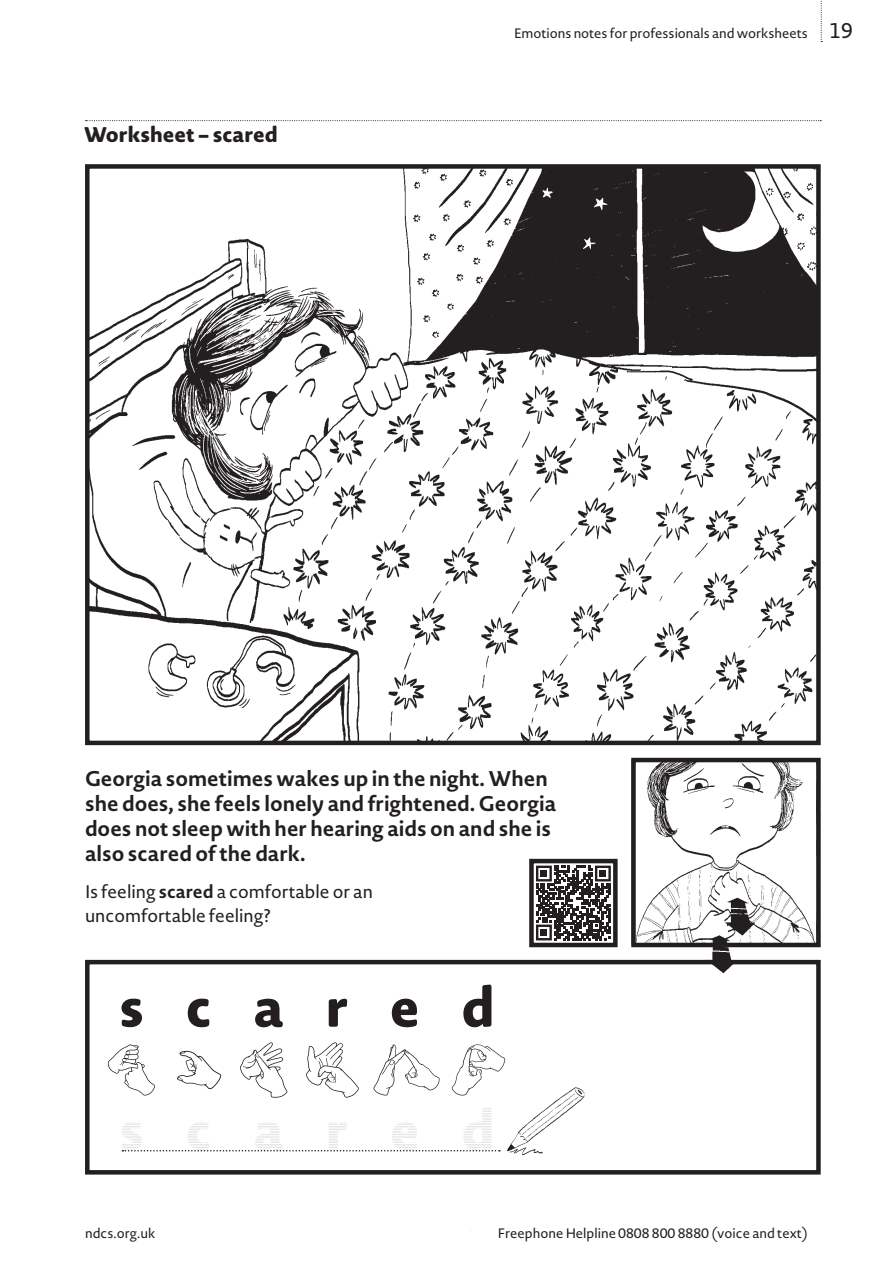
<style>
.page{position:relative;width:893px;height:1263px;background:#fff}
.page>*{position:absolute;margin:0;border:0;box-sizing:border-box;transform-origin:0 0}
.t1{font:800 54px "Novel Sans Rd Pro";letter-spacing:.77em;color:#e6e7e9}
.t2{font:800 54px "Novel Sans Rd Pro";letter-spacing:.77em;color:#231f20}
.t3{font:700 21px/24.8px "Novel Sans Pro";color:#231f20}
.t4{font:800 21px "Novel Sans Rd Pro";color:#231f20}
.t5{font:21px "Novel Sans Pro";color:#231f20}
.t6{font:18px/24px "Novel Sans Pro";color:#231f20}
.t7{font:13.5px "Novel Sans Pro";letter-spacing:-.005em;color:#231f20}
.s1{font-weight:700}
</style>
<div class="page">
<img style="left:90px;top:169px;width:726px;height:571px">
<div style="left:85px;top:164px;width:736px;height:581px;border:4px solid #231f20"></div>
<img style="left:631px;top:763px;width:190px;height:211px">
<svg style="left:108px;top:1044px;width:47px;height:51px"></svg>
<svg style="left:177px;top:1051px;width:44px;height:38px"></svg>
<svg style="left:240px;top:1042px;width:47px;height:56px"></svg>
<svg style="left:306px;top:1042px;width:53px;height:56px"></svg>
<svg style="left:373px;top:1044px;width:66px;height:51px"></svg>
<svg style="left:452px;top:1046px;width:19px;height:49px"></svg>
<svg style="left:86px;top:120px;width:735px;height:1px"></svg>
<div style="left:631px;top:758px;width:190px;height:189px;border:4px solid #231f20"></div>
<img style="left:471px;top:1044px;width:116px;height:131px">
<svg style="left:122px;top:1150px;width:378px;height:1px"></svg>
<div style="left:85px;top:960px;width:736px;height:214px;border:4px solid #231f20"></div>
<svg style="left:536px;top:865px;width:75px;height:76px"></svg>
<svg style="left:536px;top:866px;width:75px;height:74px"></svg>
<div style="left:540px;top:870px;width:7px;height:7px;background:#231f20"></div>
<div style="left:599px;top:870px;width:7px;height:7px;background:#231f20"></div>
<div style="left:540px;top:929px;width:7px;height:7px;background:#231f20"></div>
<div style="left:529px;top:859px;width:89px;height:88px;border:4px solid #231f20"></div>
<svg style="left:821px;top:1px;width:1px;height:41px"></svg>
<p class="t4" style="left:84px;top:119px;width:195px">Worksheet – scared</p>
<p class="t7" style="left:514px;top:24px;width:295px">Emotions notes for professionals and worksheets</p>
<p class="t5" style="left:829px;top:16px;width:25px">19</p>
<p class="t3" style="left:85px;top:766px;width:473px">Georgia sometimes wakes up in the night. When she does, she feels lonely and frightened. Georgia does not sleep with her hearing aids on and she is also scared of the dark.</p>
<p class="t6" style="left:85px;top:879px;width:289px">Is feeling <span class="s1">scared</span> a comfortable or an uncomfortable feeling?</p>
<h1 class="t2" style="left:119px;top:967px;width:377px">scared</h1>
<h1 class="t1" style="left:119px;top:1090px;width:377px">scared</h1>
<p class="t7" style="left:85px;top:1223px;width:72px">ndcs.org.uk</p>
<p class="t7" style="left:498px;top:1223px;width:311px">Freephone Helpline 0808 800 8880 (voice and text)</p>
</div>
